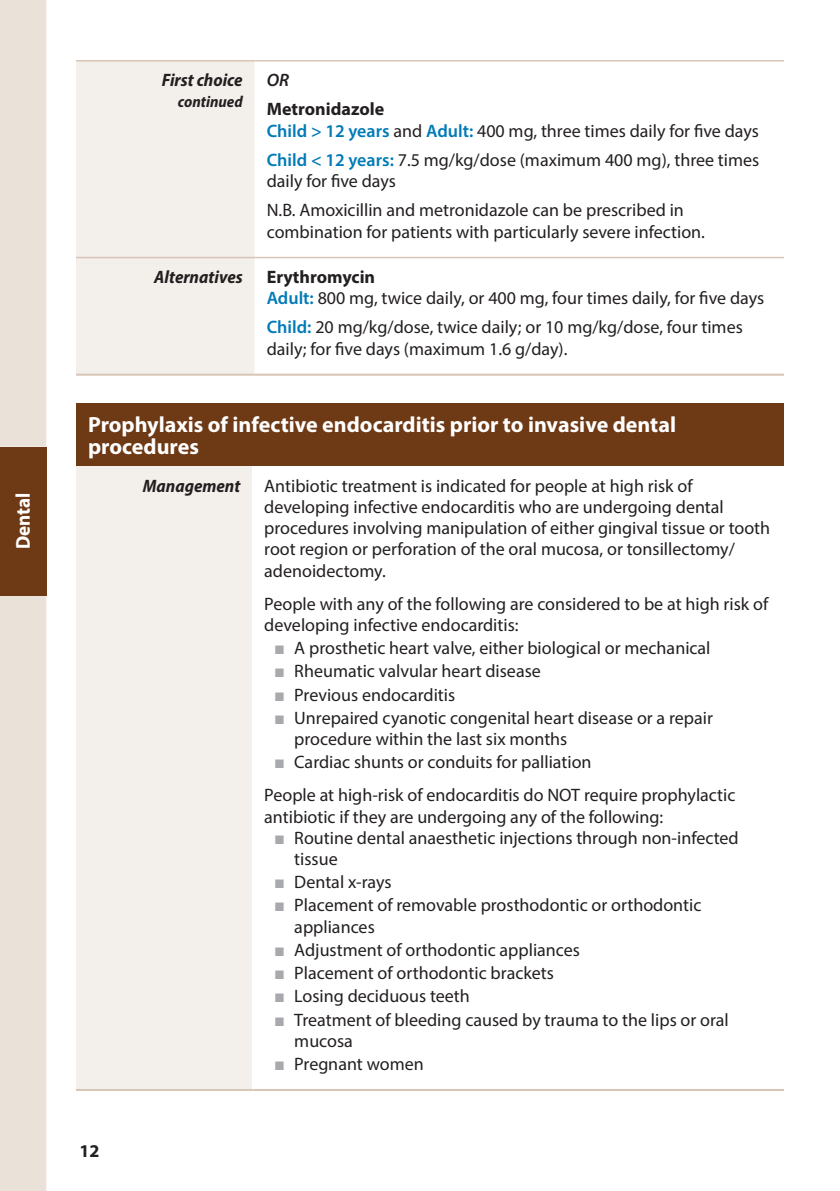
<style>
.page{position:relative;width:840px;height:1191px;background:#fff}
.page>*{position:absolute;margin:0;border:0;box-sizing:border-box;transform-origin:0 0}
.Condition{font:700 22px/22px "Myriad Pro";color:#fff}
.t1{font:700 20px "Myriad Pro";letter-spacing:-.005em;color:#fff;scale:.95 1}
.Body{font:18px/21.2px "Myriad Pro";color:#231f20}
.Row_Heading{font:italic 700 semi-condensed 18px "Myriad Pro";color:#231f20}
.Body-2{font:700 18px "Myriad Pro";color:#231f20}
.Body-3{font:italic 600 18px "Myriad Pro";color:#231f20}
.Row_Heading-2{font:italic 700 semi-condensed 16px "Myriad Pro";color:#231f20}
.s1{font-weight:600;color:#007ab7}
.s2{font-family:"Franklin Gothic";color:#a8a9ad}
</style>
<div class="page">
<div style="left:76px;top:62px;width:178px;height:312px;background:#f3efea"></div>
<svg style="left:254px;top:62px;width:529px;height:312px"></svg>
<hr style="left:76px;top:60px;width:178px;height:2px;background:#d7c5b7">
<hr style="left:254px;top:60px;width:529px;height:2px;background:#d7c5b7">
<hr style="left:76px;top:257px;width:178px;height:1px;background:#d7c5b7">
<hr style="left:254px;top:257px;width:529px;height:1px;background:#d7c5b7">
<hr style="left:76px;top:374px;width:178px;height:2px;background:#d7c5b7">
<hr style="left:254px;top:374px;width:529px;height:2px;background:#d7c5b7">
<div style="left:76px;top:404px;width:707px;height:62px;background:#6e3915"></div>
<div style="left:76px;top:466px;width:176px;height:624px;background:#f3efea"></div>
<hr style="left:76px;top:1089px;width:176px;height:2px;background:#d7c5b7">
<hr style="left:252px;top:1089px;width:531px;height:2px;background:#d7c5b7">
<div style="left:0;top:0;width:46px;height:1191px;background:#eae1d8"></div>
<div style="left:0;top:446px;width:46px;height:149px;background:#6e3915"></div>
<p class="t1" style="left:10px;top:549px;width:60px;rotate:-90deg">Dental</p>
<p class="Row_Heading" style="left:162px;top:69px;width:82px">First choice</p>
<p class="Row_Heading-2" style="left:178px;top:92px;width:66px">continued</p>
<p class="Body-3" style="left:266px;top:69px;width:24px">OR</p>
<p class="Body-2" style="left:266px;top:98px;width:119px">Metronidazole</p>
<p class="Body" style="left:266px;top:120px;width:493px"><span class="s1">Child &gt; 12 years</span> and <span class="s1">Adult:</span> 400 mg, three times daily for five days</p>
<p class="Body" style="left:266px;top:149px;width:494px"><span class="s1">Child &lt; 12 years:</span> 7.5 mg/kg/dose (maximum 400 mg), three times daily for five days</p>
<p class="Body" style="left:266px;top:199px;width:439px">N.B. Amoxicillin and metronidazole can be prescribed in combination for patients with particularly severe infection.</p>
<p class="Row_Heading" style="left:154px;top:265px;width:90px">Alternatives</p>
<p class="Body-2" style="left:266px;top:265px;width:110px">Erythromycin</p>
<p class="Body" style="left:266px;top:287px;width:498px"><span class="s1">Adult:</span> 800 mg, twice daily, or 400 mg, four times daily, for five days</p>
<p class="Body" style="left:266px;top:316px;width:477px"><span class="s1">Child:</span> 20 mg/kg/dose, twice daily; or 10 mg/kg/dose, four times daily; for five days (maximum 1.6 g/day).</p>
<p class="Condition" style="left:88px;top:413px;width:589px">Prophylaxis of infective endocarditis prior to invasive dental procedures</p>
<p class="Row_Heading" style="left:143px;top:474px;width:99px">Management</p>
<p class="Body" style="left:264px;top:475px;width:507px">Antibiotic treatment is indicated for people at high risk of developing infective endocarditis who are undergoing dental procedures involving manipulation of either gingival tissue or tooth root region or perforation of the oral mucosa, or tonsillectomy/ adenoidectomy.</p>
<p class="Body" style="left:264px;top:593px;width:505px">People with any of the following are considered to be at high risk of developing infective endocarditis:</p>
<p class="Body" style="left:274px;top:637px;width:437px"><span class="s2">■</span> A prosthetic heart valve, either biological or mechanical</p>
<p class="Body" style="left:274px;top:660px;width:268px"><span class="s2">■</span> Rheumatic valvular heart disease</p>
<p class="Body" style="left:274px;top:683px;width:182px"><span class="s2">■</span> Previous endocarditis</p>
<p class="Body" style="left:294px;top:707px;width:420px;text-indent:-20px"><span class="s2">■</span> Unrepaired cyanotic congenital heart disease or a repair procedure within the last six months</p>
<p class="Body" style="left:274px;top:751px;width:318px"><span class="s2">■</span> Cardiac shunts or conduits for palliation</p>
<p class="Body" style="left:264px;top:784px;width:472px">People at high-risk of endocarditis do NOT require prophylactic antibiotic if they are undergoing any of the following:</p>
<p class="Body" style="left:294px;top:827px;width:445px;text-indent:-20px"><span class="s2">■</span> Routine dental anaesthetic injections through non-infected tissue</p>
<p class="Body" style="left:274px;top:871px;width:119px"><span class="s2">■</span> Dental x-rays</p>
<p class="Body" style="left:294px;top:894px;width:408px;text-indent:-20px"><span class="s2">■</span> Placement of removable prosthodontic or orthodontic appliances</p>
<p class="Body" style="left:274px;top:939px;width:307px"><span class="s2">■</span> Adjustment of orthodontic appliances</p>
<p class="Body" style="left:274px;top:962px;width:281px"><span class="s2">■</span> Placement of orthodontic brackets</p>
<p class="Body" style="left:274px;top:985px;width:197px"><span class="s2">■</span> Losing deciduous teeth</p>
<p class="Body" style="left:294px;top:1008px;width:436px;text-indent:-20px"><span class="s2">■</span> Treatment of bleeding caused by trauma to the lips or oral mucosa</p>
<p class="Body" style="left:274px;top:1053px;width:151px"><span class="s2">■</span> Pregnant women</p>
<p class="Body-2" style="left:80px;top:1139px;width:21px">12</p>
</div>
